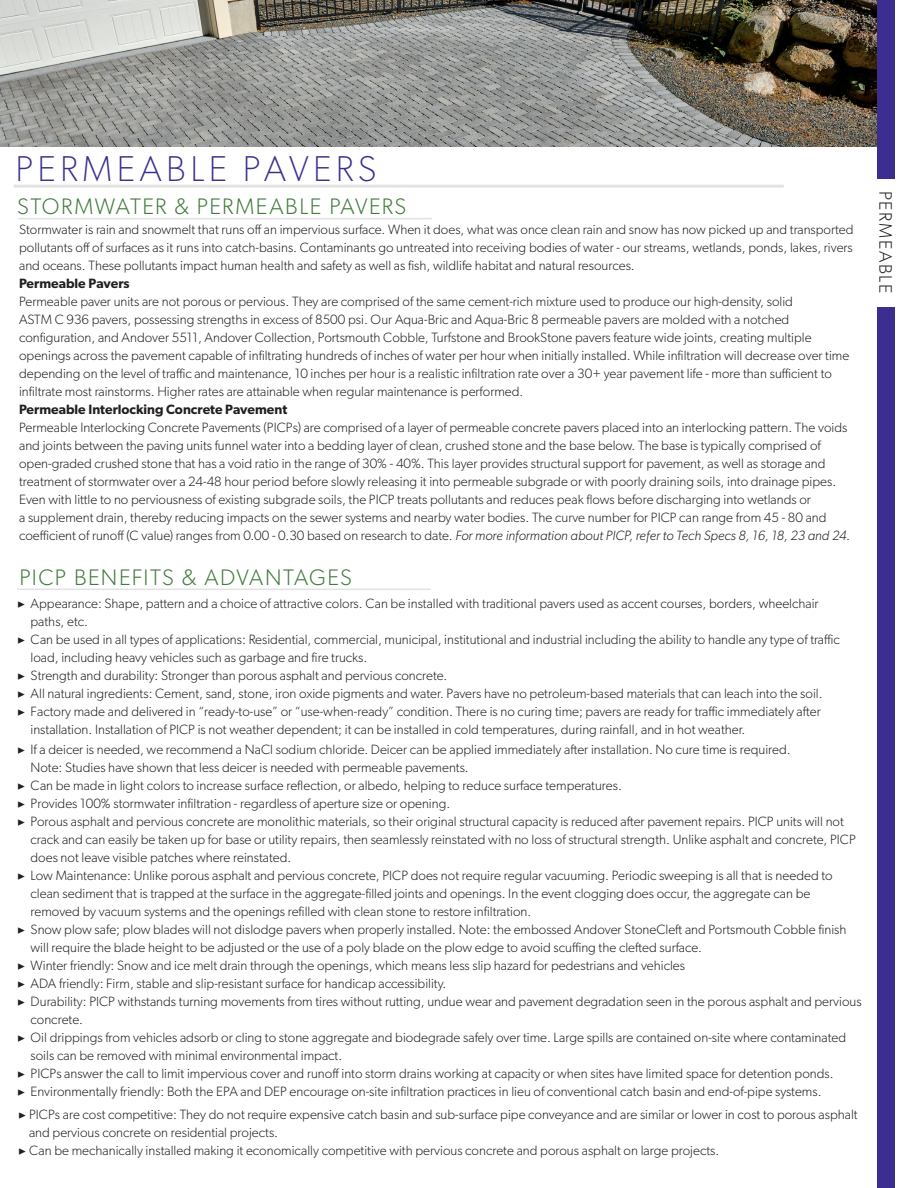
<style>
.page{position:relative;width:918px;height:1188px;background:#fff}
.page>*{position:absolute;margin:0;border:0;box-sizing:border-box;transform-origin:0 0}
.t1{font:100 36px "Gibson";letter-spacing:.12em;color:#3a318f}
.Products_-_Features_Title{font:300 22.5px "Gibson";letter-spacing:.06em;color:#427b3d}
.t2{font:300 18px "Gibson";letter-spacing:.09em;color:#231f20}
.t3{font:300 13.5px/18px "Gibson";color:#231f20}
.t4{font:600 13.5px "Gibson";color:#231f20}
.s1{font-style:italic}
.s2{font-family:"Minion Pro";font-weight:400}
</style>
<div class="page">
<hr style="left:18px;top:218px;width:414px;height:1px;background:#b6b7bb">
<hr style="left:14px;top:185px;width:770px;height:3px;background:#b6b7bb">
<hr style="left:17px;top:589px;width:414px;height:1px;background:#b6b7bb">
<div style="left:877px;top:0;width:18px;height:1188px;background:#3b2e90"></div>
<div style="left:868px;top:179px;width:36px;height:128px;background:#fff"></div>
<img style="left:0;top:0;width:876px;height:146px">
<p class="t1" style="left:15px;top:147px;width:363px">PERMEABLE PAVERS</p>
<p class="Products_-_Features_Title" style="left:17px;top:193px;width:391px">STORMWATER &amp; PERMEABLE PAVERS</p>
<p class="t3" style="left:19px;top:220px;width:836px">Stormwater is rain and snowmelt that runs off an impervious surface. When it does, what was once clean rain and snow has now picked up and transported</p>
<p class="t3" style="left:19px;top:238px;width:835px">pollutants off of surfaces as it runs into catch-basins. Contaminants go untreated into receiving bodies of water - our streams, wetlands, ponds, lakes, rivers and oceans. These pollutants impact human health and safety as well as fish, wildlife habitat and natural resources.</p>
<p class="t4" style="left:19px;top:276px;width:112px">Permeable Pavers</p>
<p class="t3" style="left:19px;top:292px;width:775px">Permeable paver units are not porous or pervious. They are comprised of the same cement-rich mixture used to produce our high-density, solid</p>
<p class="t3" style="left:19px;top:310px;width:772px">ASTM C 936 pavers, possessing strengths in excess of 8500 psi. Our Aqua-Bric and Aqua-Bric 8 permeable pavers are molded with a notched</p>
<p class="t3" style="left:19px;top:328px;width:832px">configuration, and Andover 5511, Andover Collection, Portsmouth Cobble, Turfstone and BrookStone pavers feature wide joints, creating multiple openings across the pavement capable of infiltrating hundreds of inches of water per hour when initially installed. While infiltration will decrease over time depending on the level of traffic and maintenance, 10 inches per hour is a realistic infiltration rate over a 30+ year pavement life - more than sufficient to infiltrate most rainstorms. Higher rates are attainable when regular maintenance is performed.</p>
<p class="t4" style="left:19px;top:401px;width:270px">Permeable Interlocking Concrete Pavement</p>
<p class="t3" style="left:19px;top:418px;width:830px">Permeable Interlocking Concrete Pavements (PICPs) are comprised of a layer of permeable concrete pavers placed into an interlocking pattern. The voids and joints between the paving units funnel water into a bedding layer of clean, crushed stone and the base below. The base is typically comprised of open-graded crushed stone that has a void ratio in the range of 30% - 40%. This layer provides structural support for pavement, as well as storage and</p>
<p class="t3" style="left:19px;top:472px;width:819px">treatment of stormwater over a 24-48 hour period before slowly releasing it into permeable subgrade or with poorly draining soils, into drainage pipes.<br>Even with little to no perviousness of existing subgrade soils, the PICP treats pollutants and reduces peak flows before discharging into wetlands or</p>
<p class="t3" style="left:19px;top:508px;width:809px">a supplement drain, thereby reducing impacts on the sewer systems and nearby water bodies. The curve number for PICP can range from 45 - 80 and</p>
<p class="t3" style="left:19px;top:526px;width:833px">coefficient of runoff (C value) ranges from 0.00 - 0.30 based on research to date. <span class="s1">For more information about PICP, refer to Tech Specs 8, 16, 18, 23 and 24.</span></p>
<p class="Products_-_Features_Title" style="left:19px;top:563px;width:334px">PICP BENEFITS &amp; ADVANTAGES</p>
<p class="t3" style="left:17px;top:594px;width:803px"><span class="s2">▶</span> Appearance: Shape, pattern and a choice of attractive colors. Can be installed with traditional pavers used as accent courses, borders, wheelchair</p>
<p class="t3" style="left:31px;top:612px;width:59px">paths, etc.</p>
<p class="t3" style="left:31px;top:630px;width:811px;text-indent:-14px"><span class="s2">▶</span> Can be used in all types of applications: Residential, commercial, municipal, institutional and industrial including the ability to handle any type of traffic load, including heavy vehicles such as garbage and fire trucks.</p>
<p class="t3" style="left:17px;top:666px;width:432px"><span class="s2">▶</span> Strength and durability: Stronger than porous asphalt and pervious concrete.</p>
<p class="t3" style="left:17px;top:684px;width:807px"><span class="s2">▶</span> All natural ingredients: Cement, sand, stone, iron oxide pigments and water. Pavers have no petroleum-based materials that can leach into the soil.</p>
<p class="t3" style="left:17px;top:702px;width:805px"><span class="s2">▶</span> Factory made and delivered in “ready-to-use” or “use-when-ready” condition. There is no curing time; pavers are ready for traffic immediately after</p>
<p class="t3" style="left:31px;top:720px;width:716px">installation. Installation of PICP is not weather dependent; it can be installed in cold temperatures, during rainfall, and in hot weather.</p>
<p class="t3" style="left:17px;top:741px;width:775px"><span class="s2">▶</span> If a deicer is needed, we recommend a NaCl sodium chloride. Deicer can be applied immediately after installation. No cure time is required.</p>
<p class="t3" style="left:31px;top:759px;width:440px">Note: Studies have shown that less deicer is needed with permeable pavements.</p>
<p class="t3" style="left:17px;top:776px;width:606px"><span class="s2">▶</span> Can be made in light colors to increase surface reflection, or albedo, helping to reduce surface temperatures.</p>
<p class="t3" style="left:17px;top:794px;width:435px"><span class="s2">▶</span> Provides 100% stormwater infiltration - regardless of aperture size or opening.</p>
<p class="t3" style="left:31px;top:813px;width:827px;text-indent:-14px"><span class="s2">▶</span> Porous asphalt and pervious concrete are monolithic materials, so their original structural capacity is reduced after pavement repairs. PICP units will not crack and can easily be taken up for base or utility repairs, then seamlessly reinstated with no loss of structural strength. Unlike asphalt and concrete, PICP does not leave visible patches where reinstated.</p>
<p class="t3" style="left:17px;top:867px;width:817px"><span class="s2">▶</span> Low Maintenance: Unlike porous asphalt and pervious concrete, PICP does not require regular vacuuming. Periodic sweeping is all that is needed to</p>
<p class="t3" style="left:31px;top:884px;width:781px">clean sediment that is trapped at the surface in the aggregate-filled joints and openings. In the event clogging does occur, the aggregate can be</p>
<p class="t3" style="left:31px;top:902px;width:502px">removed by vacuum systems and the openings refilled with clean stone to restore infiltration.</p>
<p class="t3" style="left:31px;top:921px;width:818px;text-indent:-14px"><span class="s2">▶</span> Snow plow safe; plow blades will not dislodge pavers when properly installed. Note: the embossed Andover StoneCleft and Portsmouth Cobble finish will require the blade height to be adjusted or the use of a poly blade on the plow edge to avoid scuffing the clefted surface.</p>
<p class="t3" style="left:17px;top:957px;width:669px"><span class="s2">▶</span> Winter friendly: Snow and ice melt drain through the openings, which means less slip hazard for pedestrians and vehicles</p>
<p class="t3" style="left:17px;top:974px;width:431px"><span class="s2">▶</span> ADA friendly: Firm, stable and slip-resistant surface for handicap accessibility.</p>
<p class="t3" style="left:17px;top:992px;width:846px"><span class="s2">▶</span> Durability: PICP withstands turning movements from tires without rutting, undue wear and pavement degradation seen in the porous asphalt and pervious</p>
<p class="t3" style="left:31px;top:1010px;width:54px">concrete.</p>
<p class="t3" style="left:31px;top:1029px;width:817px;text-indent:-14px"><span class="s2">▶</span> Oil drippings from vehicles adsorb or cling to stone aggregate and biodegrade safely over time. Large spills are contained on-site where contaminated soils can be removed with minimal environmental impact.</p>
<p class="t3" style="left:17px;top:1065px;width:818px"><span class="s2">▶</span> PICPs answer the call to limit impervious cover and runoff into storm drains working at capacity or when sites have limited space for detention ponds.</p>
<p class="t3" style="left:17px;top:1082px;width:806px"><span class="s2">▶</span> Environmentally friendly: Both the EPA and DEP encourage on-site infiltration practices in lieu of conventional catch basin and end-of-pipe systems.</p>
<p class="t3" style="left:29px;top:1105px;width:830px;text-indent:-11px"><span class="s2">▶</span> PICPs are cost competitive: They do not require expensive catch basin and sub-surface pipe conveyance and are similar or lower in cost to porous asphalt and pervious concrete on residential projects.</p>
<p class="t3" style="left:18px;top:1141px;width:703px"><span class="s2">▶</span> Can be mechanically installed making it economically competitive with pervious concrete and porous asphalt on large projects.</p>
<p class="t2" style="left:896px;top:191px;width:104px;rotate:90deg">PERMEABLE</p>
</div>
